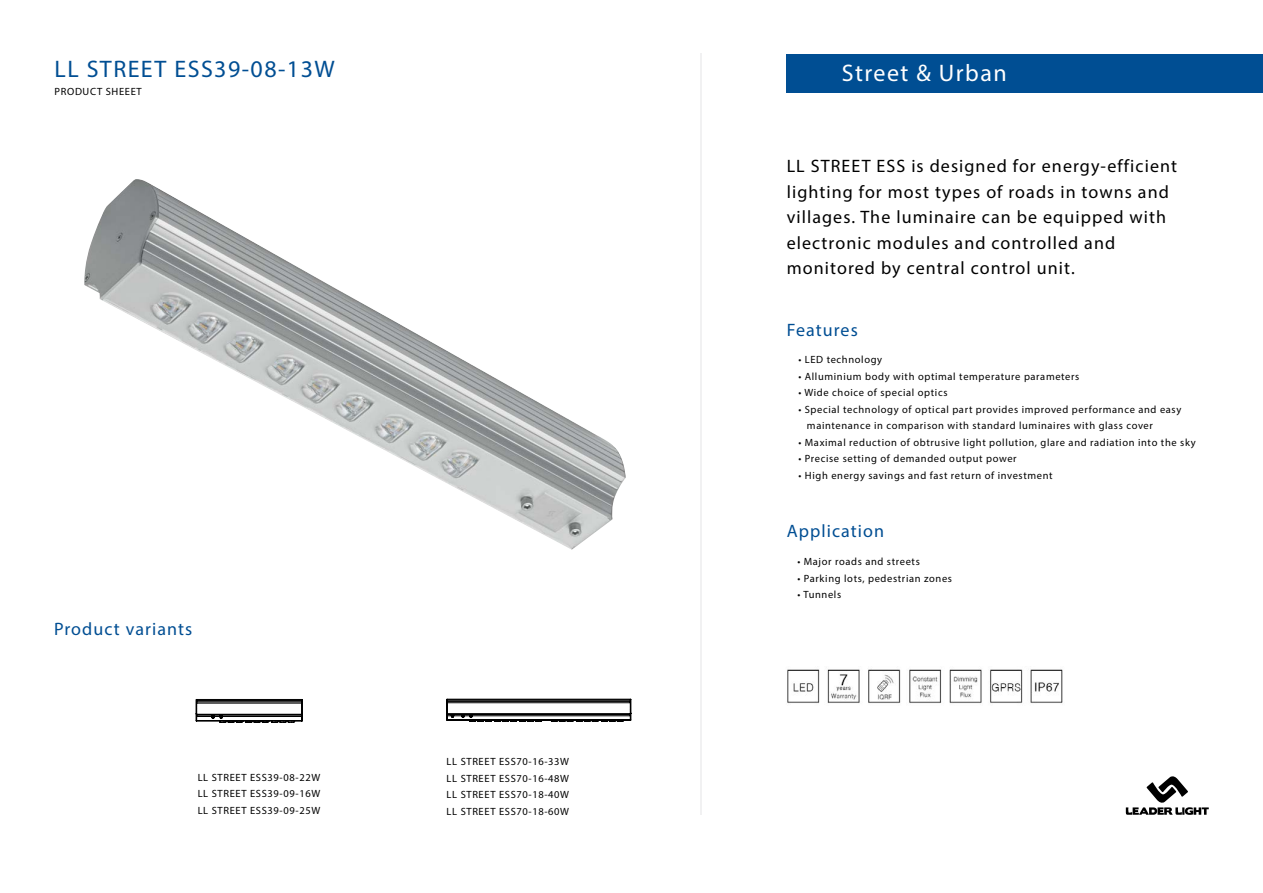
<style>
.page{position:relative;width:1263px;height:893px;background:#fff}
.page>*{position:absolute;margin:0;border:0;box-sizing:border-box;transform-origin:0 0}
.t1{font:24px "Myriad Pro";letter-spacing:.06em;color:#004e93}
.t2{font:24px "Myriad Pro";letter-spacing:.06em;color:#fff}
.t3{font:18px/25.5px "Myriad Pro";letter-spacing:.06em;color:#000}
.t4{font:18px "Myriad Pro";letter-spacing:.06em;color:#004e93}
.t5{font:10.5px/16.5px "Myriad Pro";letter-spacing:.06em;color:#000;text-align:justify}
</style>
<div class="page">
<div style="left:787px;top:54px;width:476px;height:38px;background:#004e93"></div>
<hr style="left:700px;top:54px;width:2px;height:761px;background:#f1f1f2">
<svg style="left:1126px;top:776px;width:83px;height:39px"></svg>
<img style="left:787px;top:669px;width:276px;height:35px">
<svg style="left:447px;top:699px;width:184px;height:23px"></svg>
<svg style="left:196px;top:699px;width:107px;height:24px"></svg>
<img style="left:84px;top:179px;width:542px;height:371px">
<h1 class="t1" style="left:55px;top:54px;width:282px">LL STREET ESS39-08-13W</h1>
<h1 class="t2" style="left:842px;top:58px;width:166px">Street &amp; Urban</h1>
<p class="t5" style="left:55px;top:83px;width:89px">PRODUCT SHEEET</p>
<h2 class="t4" style="left:54px;top:618px;width:140px">Product variants</h2>
<p class="t5" style="left:198px;top:769px;width:124px">LL STREET ESS39-08-22W LL STREET ESS39-09-16W LL STREET ESS39-09-25W</p>
<p class="t5" style="left:447px;top:753px;width:124px">LL STREET ESS70-16-33W LL STREET ESS70-16-48W LL STREET ESS70-18-40W LL STREET ESS70-18-60W</p>
<h2 class="t3" style="left:787px;top:153px;width:392px">LL STREET ESS is designed for energy-efficient lighting for most types of roads in towns and villages. The luminaire can be equipped with electronic modules and controlled and monitored by central control unit.</h2>
<h2 class="t4" style="left:787px;top:319px;width:73px">Features</h2>
<p class="t5" style="left:798px;top:351px;width:85px">• LED technology</p>
<p class="t5" style="left:798px;top:368px;width:282px">• Alluminium body with optimal temperature parameters</p>
<p class="t5" style="left:798px;top:384px;width:151px">• Wide choice of special optics</p>
<p class="t5" style="left:807px;top:401px;width:376px;text-indent:-9px">• Special technology of optical part provides improved performance and easy maintenance in comparison with standard luminaires with glass cover</p>
<p class="t5" style="left:798px;top:434px;width:399px">• Maximal reduction of obtrusive light pollution, glare and radiation into the sky</p>
<p class="t5" style="left:798px;top:450px;width:220px">• Precise setting of demanded output power</p>
<p class="t5" style="left:798px;top:467px;width:256px">• High energy savings and fast return of investment</p>
<h2 class="t4" style="left:787px;top:519px;width:99px">Application</h2>
<p class="t5" style="left:797px;top:553px;width:124px">• Major roads and streets</p>
<p class="t5" style="left:797px;top:570px;width:156px">• Parking lots, pedestrian zones</p>
<p class="t5" style="left:797px;top:586px;width:45px">• Tunnels</p>
</div>
